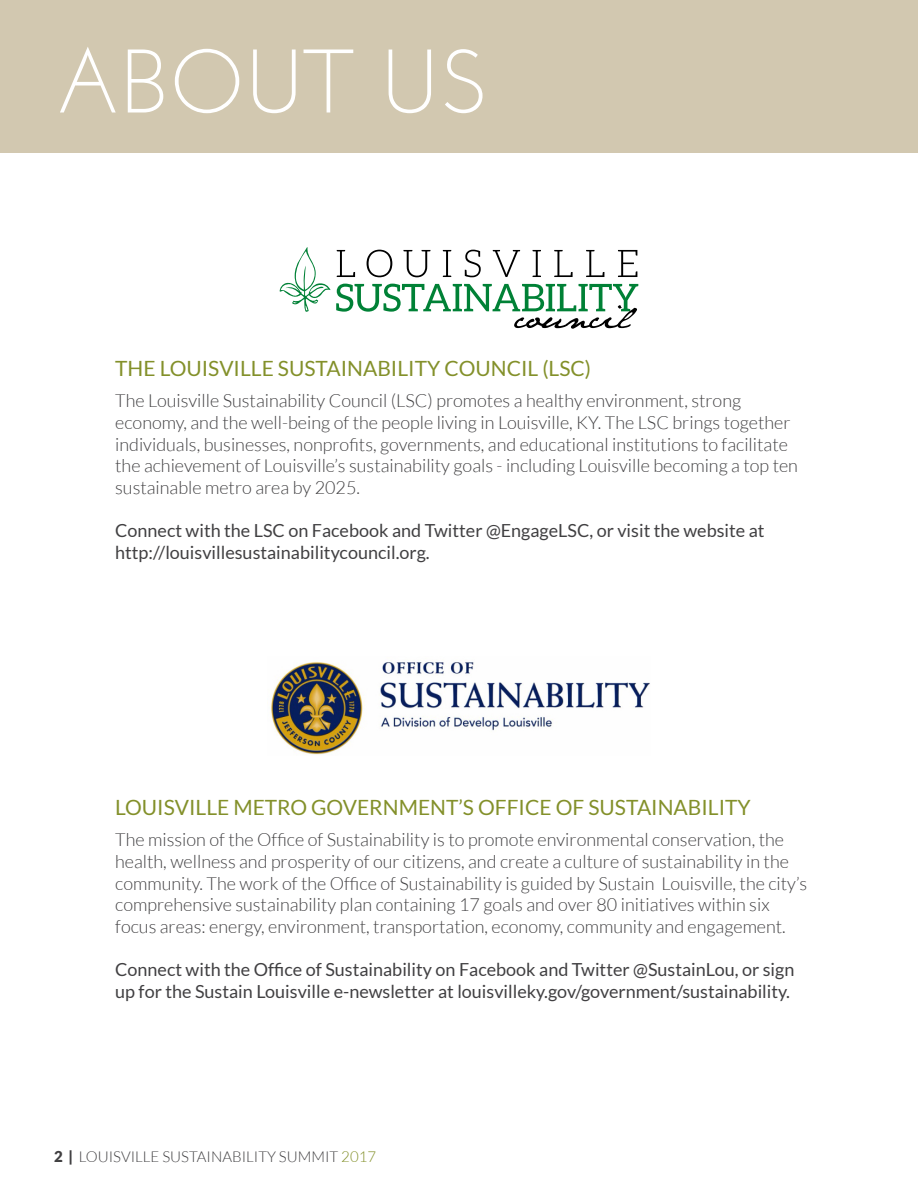
<style>
.page{position:relative;width:918px;height:1188px;background:#fff}
.page>*{position:absolute;margin:0;border:0;box-sizing:border-box;transform-origin:0 0}
.t1{font:90px "Josefin Sans";color:#fff}
.t2{font:21px "Lato";color:#83902a}
.t3{font:300 18px/21.6px "Lato";color:#414042}
.t4{font:18px/21.6px "Lato";color:#414042}
.t5{font:300 15px "Lato";color:#414042}
.s1{font-weight:900}
.s2{color:#83902a}
</style>
<div class="page">
<div style="left:0;top:0;width:918px;height:153px;background:#d2c8b0"></div>
<svg style="left:280px;top:247px;width:358px;height:82px"></svg>
<img style="left:271px;top:661px;width:379px;height:94px">
<h1 class="t1" style="left:55px;top:26px;width:436px">ABOUT US</h1>
<p class="t2" style="left:115px;top:357px;width:137px">The Louisville</p>
<p class="t2" style="left:278px;top:357px;width:315px">Sustainability Council (LSC)</p>
<p class="t3" style="left:115px;top:390px;width:684px">The Louisville Sustainability Council (LSC) promotes a healthy environment, strong economy, and the well-being of the people living in Louisville, KY. The LSC brings together individuals, businesses, nonprofits, governments, and educational institutions to facilitate the achievement of Louisville’s sustainability goals - including Louisville becoming a top ten sustainable metro area by 2025.</p>
<p class="t4" style="left:115px;top:520px;width:651px">Connect with the LSC on Facebook and Twitter @EngageLSC, or visit the website at http://louisvillesustainabilitycouncil.org.</p>
<p class="t2" style="left:115px;top:796px;width:92px">Louisville</p>
<p class="t2" style="left:233px;top:796px;width:259px">Metro Governme nt’s Off</p>
<p class="t2" style="left:519px;top:796px;width:234px">ice of Sustainability</p>
<p class="t3" style="left:115px;top:829px;width:694px">The mission of the Office of Sustainability is to promote environmental conservation, the health, wellness and prosperity of our citizens, and create a culture of sustainability in the community. The work of the Office of Sustainability is guided by Sustain Louisville, the city’s comprehensive sustainability plan containing 17 goals and over 80 initiatives within six focus areas: energy, environment, transportation, economy, community and engagement.</p>
<p class="t4" style="left:115px;top:959px;width:681px">Connect with the Office of Sustainability on Facebook and Twitter @SustainLou, or sign up for the Sustain Louisville e-newsletter at louisvilleky.gov/government/sustainability.</p>
<p class="t5" style="left:54px;top:1148px;width:324px"><span class="s1">2 |</span> LOUISVILLE SUSTAINABILITY SUMMIT <span class="s2">2017</span></p>
</div>
